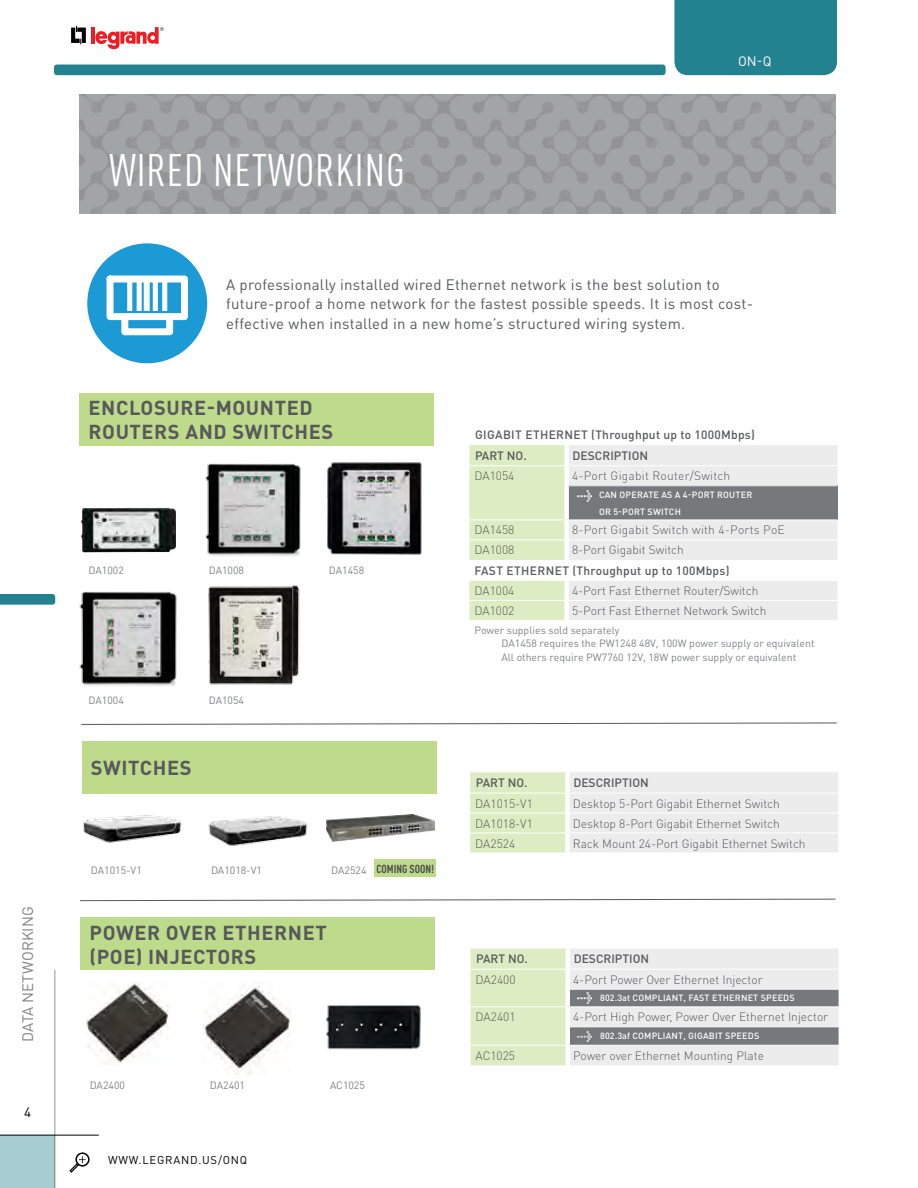
<style>
.page{position:relative;width:918px;height:1188px;background:#fff}
.page>*{position:absolute;margin:0;border:0;box-sizing:border-box;transform-origin:0 0}
.t1{font:condensed 45px "DIN Pro";letter-spacing:.02em;color:#fff}
.t2{font:700 19.95px/24px "DIN Pro";letter-spacing:.03em;color:#58595b}
.t3{font:15px/19.5px "DIN Pro";letter-spacing:.02em;color:#58595b}
.t4{font:15px "DIN Pro";letter-spacing:.01em;color:#808285}
.t5{font:13.5px "DIN Pro";color:#fff}
.t6{font:13.5px "DIN Pro";color:#000}
.t7{font:300 12px "DIN Pro";color:#58595b}
.t8{font:500 12px/21.1px "DIN Pro";letter-spacing:.02em;color:#58595b}
.t9{font:300 12px "DIN Pro";letter-spacing:.02em;color:#58595b}
.t10{font:500 12px "DIN Pro";color:#58595b}
.t11{font:700 condensed 11.55px "DIN Pro";color:#4d4d4f}
.t12{font:11.25px "DIN Pro";letter-spacing:.07em;color:#000}
.t13{font:10.5px/13.5px "DIN Pro";color:#808285}
.t14{font:500 9px/16.5px "DIN Pro";letter-spacing:.02em;color:#fff}
</style>
<div class="page">
<div style="left:0;top:1136px;width:55px;height:52px;background:#a7cdd2"></div>
<hr style="left:0;top:1135px;width:99px;height:1px;background:#000">
<div style="left:75px;top:1152px;width:15px;height:15px;border:2px solid #000;border-radius:50%"></div>
<svg style="left:69px;top:1156px;width:17px;height:17px"></svg>
<svg style="left:0;top:594px;width:55px;height:11px"></svg>
<hr style="left:54px;top:970px;width:1px;height:218px;background:#939598">
<svg style="left:71px;top:26px;width:15px;height:18px"></svg>
<hr style="left:91px;top:27px;width:4px;height:17px;background:#ed1d24">
<svg style="left:95px;top:27px;width:69px;height:22px"></svg>
<div style="left:674px;top:0;width:163px;height:75px;background:#23828f"></div>
<div style="left:54px;top:65px;width:612px;height:10px;background:#23828f;border-radius:3px"></div>
<div style="left:80px;top:393px;width:354px;height:53px;background:#bedb8b"></div>
<svg style="left:569px;top:445px;width:268px;height:175px;fill:#ececed"></svg>
<div style="left:567px;top:486px;width:270px;height:34px;background:#77787b"></div>
<svg style="left:469px;top:445px;width:97px;height:175px;background:#e2eecb"></svg>
<hr style="left:567px;top:465px;width:270px;height:1px;background:#fff">
<hr style="left:569px;top:485px;width:268px;height:1px;background:#fff">
<hr style="left:567px;top:520px;width:270px;height:1px;background:#fff">
<hr style="left:567px;top:540px;width:270px;height:1px;background:#fff">
<hr style="left:567px;top:560px;width:270px;height:1px;background:#fff">
<hr style="left:567px;top:580px;width:270px;height:1px;background:#fff">
<hr style="left:567px;top:600px;width:270px;height:1px;background:#fff">
<div style="left:564px;top:445px;width:5px;height:20px;background:#fff"></div>
<div style="left:564px;top:466px;width:5px;height:20px;background:#fff"></div>
<div style="left:564px;top:486px;width:5px;height:34px;background:#fff"></div>
<div style="left:564px;top:520px;width:5px;height:20px;background:#fff"></div>
<div style="left:564px;top:540px;width:5px;height:20px;background:#fff"></div>
<div style="left:564px;top:581px;width:5px;height:19px;background:#fff"></div>
<div style="left:564px;top:601px;width:5px;height:19px;background:#fff"></div>
<svg style="left:81px;top:722px;width:756px;height:3px"></svg>
<img style="left:80px;top:94px;width:755px;height:119px">
<img style="left:81px;top:508px;width:95px;height:44px">
<img style="left:205px;top:463px;width:96px;height:93px">
<img style="left:327px;top:462px;width:95px;height:93px">
<img style="left:79px;top:591px;width:98px;height:95px">
<img style="left:208px;top:585px;width:92px;height:100px">
<div style="left:82px;top:742px;width:354px;height:52px;background:#bedb8b"></div>
<svg style="left:470px;top:772px;width:368px;height:81px;background:#e8ece2"></svg>
<hr style="left:567px;top:793px;width:271px;height:1px;background:#fff">
<hr style="left:567px;top:813px;width:271px;height:1px;background:#fff">
<hr style="left:567px;top:833px;width:271px;height:1px;background:#fff">
<div style="left:565px;top:772px;width:5px;height:21px;background:#fff"></div>
<div style="left:565px;top:793px;width:5px;height:20px;background:#fff"></div>
<div style="left:565px;top:813px;width:5px;height:20px;background:#fff"></div>
<div style="left:565px;top:833px;width:5px;height:20px;background:#fff"></div>
<img style="left:83px;top:815px;width:99px;height:28px">
<img style="left:208px;top:816px;width:100px;height:30px">
<img style="left:327px;top:814px;width:108px;height:28px">
<svg style="left:80px;top:898px;width:756px;height:3px"></svg>
<div style="left:81px;top:918px;width:354px;height:52px;background:#bedb8b"></div>
<img style="left:86px;top:982px;width:84px;height:82px">
<img style="left:204px;top:982px;width:87px;height:93px">
<img style="left:326px;top:1005px;width:95px;height:45px">
<div style="left:85px;top:241px;width:125px;height:125px;background:#1c9ad6;border-radius:50%"></div>
<div style="left:82px;top:238px;width:130px;height:130px;border:5px solid #fff;border-radius:50%"></div>
<svg style="left:106px;top:275px;width:82px;height:60px"></svg>
<div style="left:374px;top:860px;width:62px;height:17px;background:#bedb8b"></div>
<svg style="left:578px;top:490px;width:13px;height:11px"></svg>
<svg style="left:470px;top:948px;width:369px;height:118px;background:#d0d4cb"></svg>
<p class="t4" style="left:17px;top:1042px;width:137px;rotate:-90deg">DATA NETWORKING</p>
<p class="t6" style="left:24px;top:1103px;width:9px">4</p>
<h1 class="t1" style="left:109px;top:145px;width:297px">WIRED NETWORKING</h1>
<p class="t5" style="left:738px;top:52px;width:35px">ON-Q</p>
<p class="t3" style="left:226px;top:274px;width:529px">A professionally installed wired Ethernet network is the best solution to future-proof a home network for the fastest possible speeds. It is most cost&shy;effective when installed in a new home’s structured wiring system.</p>
<h2 class="t2" style="left:89px;top:395px;width:246px">ENCLOSURE-MOUNTED<br>ROUTERS AND SWITCHES</h2>
<p class="t13" style="left:89px;top:563px;width:37px">DA1002</p>
<p class="t13" style="left:209px;top:563px;width:37px">DA1008</p>
<p class="t13" style="left:329px;top:563px;width:37px">DA1458</p>
<p class="t13" style="left:89px;top:693px;width:37px">DA1004</p>
<p class="t13" style="left:209px;top:693px;width:37px">DA1054</p>
<h2 class="t2" style="left:91px;top:755px;width:102px">SWITCHES</h2>
<p class="t13" style="left:91px;top:863px;width:52px">DA1015-V1</p>
<p class="t13" style="left:211px;top:863px;width:52px">DA1018-V1</p>
<p class="t13" style="left:331px;top:863px;width:37px">DA2524</p>
<p class="t11" style="left:377px;top:862px;width:59px">COMING SOON!</p>
<h2 class="t2" style="left:90px;top:920px;width:239px">POWER OVER ETHERNET (POE) INJECTORS</h2>
<p class="t13" style="left:90px;top:1078px;width:37px">DA2400</p>
<p class="t13" style="left:210px;top:1078px;width:37px">DA2401</p>
<p class="t13" style="left:330px;top:1078px;width:36px">AC1025</p>
<p class="t12" style="left:108px;top:1152px;width:141px">WWW.LEGRAND.US/ONQ</p>
<p class="t8" style="left:475px;top:423px;width:281px">GIGABIT ETHERNET (Throughput up to 1000Mbps)<br>PART NO.</p>
<p class="t10" style="left:573px;top:447px;width:77px">DESCRIPTION</p>
<p class="t7" style="left:474px;top:468px;width:42px">DA1054</p>
<p class="t9" style="left:572px;top:468px;width:160px">4-Port Gigabit Router/Switch</p>
<p class="t14" style="left:599px;top:486px;width:155px">CAN OPERATE AS A 4-PORT ROUTER<br>OR 5-PORT SWITCH</p>
<p class="t7" style="left:474px;top:522px;width:42px">DA1458</p>
<p class="t9" style="left:572px;top:522px;width:214px">8-Port Gigabit Switch with 4-Ports PoE</p>
<p class="t7" style="left:474px;top:542px;width:42px">DA1008</p>
<p class="t7" style="left:572px;top:542px;width:113px">8-Port Gigabit Switch</p>
<p class="t8" style="left:474px;top:560px;width:257px">FAST ETHERNET (Throughput up to 100Mbps)</p>
<p class="t7" style="left:474px;top:583px;width:42px">DA1004</p>
<p class="t7" style="left:572px;top:583px;width:188px">4-Port Fast Ethernet Router/Switch</p>
<p class="t7" style="left:474px;top:603px;width:42px">DA1002</p>
<p class="t7" style="left:572px;top:603px;width:196px">5-Port Fast Ethernet Network Switch</p>
<p class="t13" style="left:501px;top:623px;width:315px;text-indent:-27px">Power supplies sold separately<br>DA1458 requires the PW1248 48V, 100W power supply or equivalent<br>All others require PW7760 12V, 18W power supply or equivalent</p>
<p class="t8" style="left:476px;top:772px;width:53px">PART NO.</p>
<p class="t10" style="left:573px;top:775px;width:77px">DESCRIPTION</p>
<p class="t7" style="left:475px;top:795px;width:59px">DA1015-V1</p>
<p class="t7" style="left:573px;top:795px;width:209px">Desktop 5-Port Gigabit Ethernet Switch</p>
<p class="t7" style="left:475px;top:815px;width:59px">DA1018-V1</p>
<p class="t7" style="left:573px;top:815px;width:209px">Desktop 8-Port Gigabit Ethernet Switch</p>
<p class="t7" style="left:475px;top:835px;width:42px">DA2524</p>
<p class="t7" style="left:573px;top:835px;width:234px">Rack Mount 24-Port Gigabit Ethernet Switch</p>
<p class="t8" style="left:476px;top:948px;width:53px">PART NO.</p>
<p class="t10" style="left:574px;top:951px;width:77px">DESCRIPTION</p>
<p class="t7" style="left:476px;top:971px;width:42px">DA2400</p>
<p class="t7" style="left:573px;top:971px;width:191px">4-Port Power Over Ethernet Injector</p>
<p class="t14" style="left:600px;top:990px;width:196px">802.3at COMPLIANT, FAST ETHERNET SPEEDS</p>
<p class="t7" style="left:476px;top:1009px;width:42px">DA2401</p>
<p class="t7" style="left:573px;top:1009px;width:257px">4-Port High Power, Power Over Ethernet Injector</p>
<p class="t14" style="left:600px;top:1027px;width:161px">802.3af COMPLIANT, GIGABIT SPEEDS</p>
<p class="t7" style="left:476px;top:1047px;width:41px">AC1025</p>
<p class="t7" style="left:573px;top:1047px;width:192px">Power over Ethernet Mounting Plate</p>
</div>
